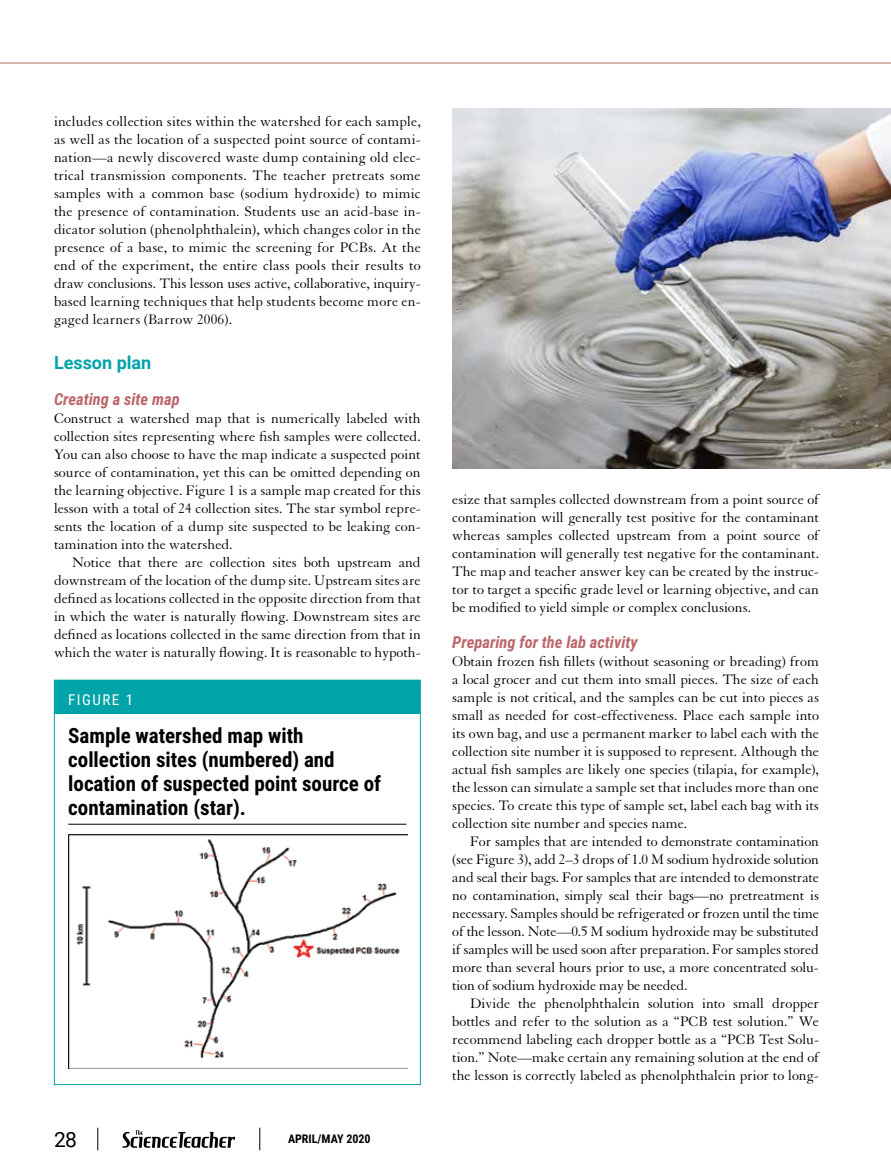
<style>
.page{position:relative;width:891px;height:1175px;background:#fff}
.page>*{position:absolute;margin:0;border:0;box-sizing:border-box;transform-origin:0 0}
.t1{font:700 21px/24px "Roboto Condensed";color:#000}
.t2{font:21px "Roboto";color:#000}
.t3{font:700 18px "Roboto";color:#00a3a8}
.t4{font:italic 700 16.5px "Roboto Condensed";color:#bb676a}
.t5{font:15px/18px "Granjon LT Std";color:#000;text-align:justify}
.t6{font:15px "Roboto Condensed";letter-spacing:.1em;color:#fff}
.t7{font:700 12px "Roboto Condensed";color:#000}
</style>
<div class="page">
<div style="left:55px;top:680px;width:365px;height:33px;background:#00a3a8"></div>
<hr style="left:68px;top:824px;width:338px;height:1px;background:#000">
<div style="left:54px;top:680px;width:367px;height:404px;border:1px solid #00a3a8"></div>
<img style="left:68px;top:834px;width:340px;height:234px">
<img style="left:452px;top:108px;width:439px;height:360px">
<svg style="left:122px;top:1130px;width:113px;height:17px"></svg>
<svg style="left:97px;top:1127px;width:1px;height:23px"></svg>
<svg style="left:259px;top:1127px;width:1px;height:23px"></svg>
<hr style="left:0;top:63px;width:891px;height:1px;background:#bb676a">
<p class="t5" style="left:54px;top:113px;width:368px">includes collection sites within the watershed for each sample, as well as the location of a suspected point source of contami&shy;nation—a newly discovered waste dump containing old elec&shy;trical transmission components. The teacher pretreats some samples with a common base (sodium hydroxide) to mimic the presence of contamination. Students use an acid-base in&shy;dicator solution (phenolphthalein), which changes color in the presence of a base, to mimic the screening for PCBs. At the end of the experiment, the entire class pools their results to draw conclusions. This lesson uses active, collaborative, inquiry&shy;based learning techniques that help students become more en&shy;gaged learners (Barrow 2006).</p>
<p class="t3" style="left:54px;top:350px;width:99px">Lesson plan</p>
<p class="t4" style="left:54px;top:388px;width:127px">Creating a site map</p>
<p class="t5" style="left:54px;top:410px;width:368px">Construct a watershed map that is numerically labeled with collection sites representing where fish samples were collected.<br>You can also choose to have the map indicate a suspected point source of contamination, yet this can be omitted depending on the learning objective. Figure 1 is a sample map created for this lesson with a total of 24 collection sites. The star symbol repre&shy;sents the location of a dump site suspected to be leaking con&shy;tamination into the watershed.</p>
<p class="t5" style="left:54px;top:554px;width:368px;text-indent:18px">Notice that there are collection sites both upstream and downstream of the location of the dump site. Upstream sites are defined as locations collected in the opposite direction from that in which the water is naturally flowing. Downstream sites are defined as locations collected in the same direction from that in which the water is naturally flowing. It is reasonable to hypoth-</p>
<p class="t6" style="left:68px;top:689px;width:67px">FIGURE 1</p>
<h1 class="t1" style="left:68px;top:722px;width:314px">Sample watershed map with collection sites (numbered) and location of suspected point source of contamination (star).</h1>
<h1 class="t2" style="left:54px;top:1124px;width:25px">28</h1>
<p class="t7" style="left:288px;top:1130px;width:84px">APRIL/MAY 2020</p>
<p class="t5" style="left:452px;top:491px;width:368px">esize that samples collected downstream from a point source of contamination will generally test positive for the contaminant whereas samples collected upstream from a point source of contamination will generally test negative for the contaminant.<br>The map and teacher answer key can be created by the instruc&shy;tor to target a specific grade level or learning objective, and can be modified to yield simple or complex conclusions.</p>
<p class="t4" style="left:452px;top:631px;width:187px">Preparing for the lab activity</p>
<p class="t5" style="left:452px;top:653px;width:368px">Obtain frozen fish fillets (without seasoning or breading) from a local grocer and cut them into small pieces. The size of each sample is not critical, and the samples can be cut into pieces as small as needed for cost-effectiveness. Place each sample into its own bag, and use a permanent marker to label each with the collection site number it is supposed to represent. Although the actual fish samples are likely one species (tilapia, for example), the lesson can simulate a sample set that includes more than one species. To create this type of sample set, label each bag with its collection site number and species name.</p>
<p class="t5" style="left:452px;top:833px;width:368px;text-indent:18px">For samples that are intended to demonstrate contamination (see Figure 3), add 2–3 drops of 1.0 M sodium hydroxide solution and seal their bags. For samples that are intended to demonstrate no contamination, simply seal their bags—no pretreatment is necessary. Samples should be refrigerated or frozen until the time of the lesson. Note—0.5 M sodium hydroxide may be substituted if samples will be used soon after preparation. For samples stored more than several hours prior to use, a more concentrated solu&shy;tion of sodium hydroxide may be needed.</p>
<p class="t5" style="left:452px;top:995px;width:368px;text-indent:18px">Divide the phenolphthalein solution into small dropper bottles and refer to the solution as a “PCB test solution.” We recommend labeling each dropper bottle as a “PCB Test Solu&shy;tion.” Note—make certain any remaining solution at the end of the lesson is correctly labeled as phenolphthalein prior to long-</p>
</div>
